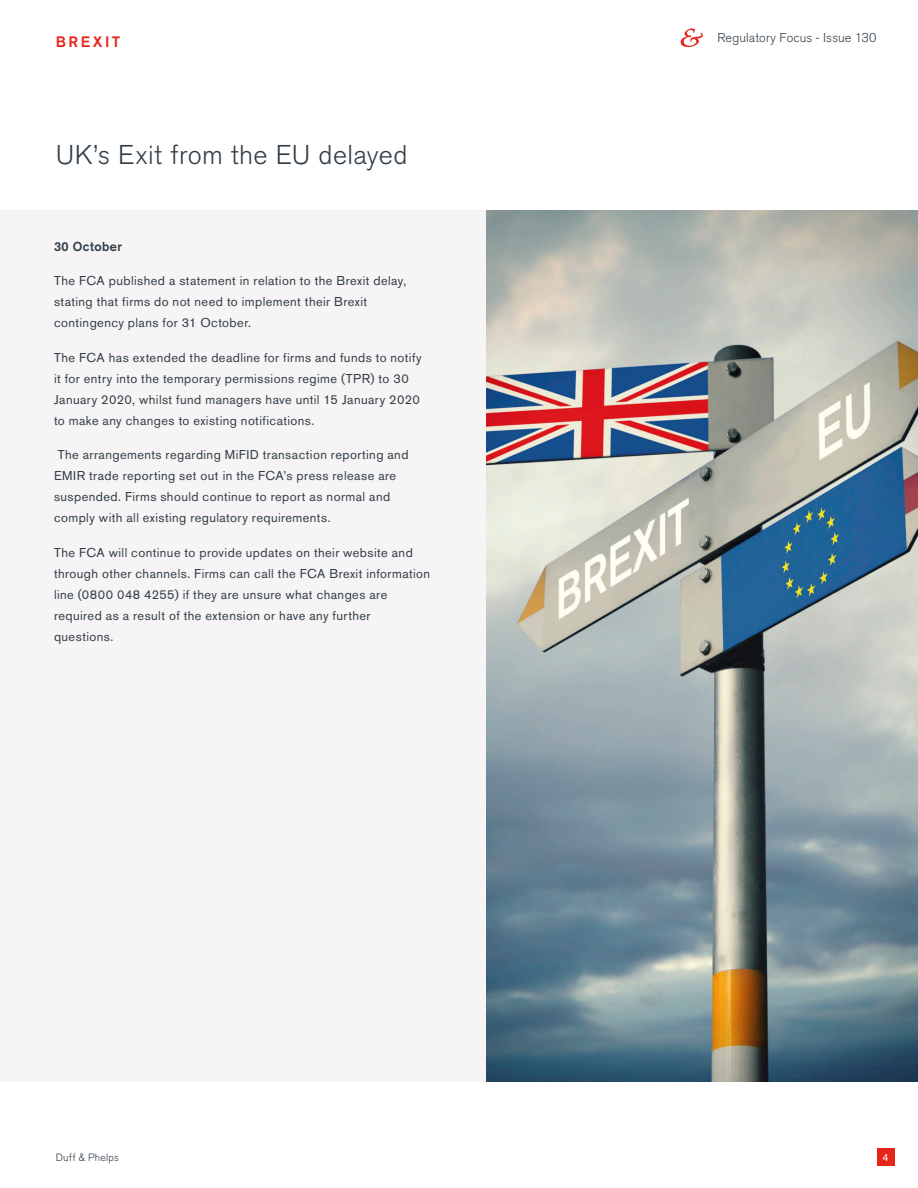
<style>
.page{position:relative;width:918px;height:1188px;background:#fff}
.page>*{position:absolute;margin:0;border:0;box-sizing:border-box;transform-origin:0 0}
.Article_Title{font:300 27px "Akzidenz Grotesk BQ";letter-spacing:.015em;color:#313e48}
.Heading{font:500 15px "Akzidenz Grotesk BQ";letter-spacing:.16em;color:#e72419}
.Body_Text{font:12.75px/21px "Akzidenz Grotesk BQ";letter-spacing:.035em;color:#313e48}
.t1{font:300 12.75px "Akzidenz Grotesk BQ";letter-spacing:.01em;color:#313e48}
.Body_Text-2{font:700 12.75px "Akzidenz Grotesk BE";letter-spacing:.035em;color:#313e48}
.t2{font:300 10.5px "Akzidenz Grotesk BQ";letter-spacing:.02em;color:#313e48}
.t3{font:10.5px "Akzidenz Grotesk BQ";color:#fff}
</style>
<div class="page">
<div style="left:0;top:211px;width:914px;height:871px;background:#f6f4f5"></div>
<div style="left:877px;top:1148px;width:18px;height:18px;background:#e72419"></div>
<svg style="left:681px;top:29px;width:22px;height:18px"></svg>
<img style="left:486px;top:211px;width:432px;height:871px">
<p class="Heading" style="left:56px;top:33px;width:66px">BREXIT</p>
<p class="Article_Title" style="left:56px;top:139px;width:353px">UK’s Exit from the EU delayed</p>
<p class="Body_Text-2" style="left:54px;top:239px;width:69px">30 October</p>
<p class="Body_Text" style="left:54px;top:270px;width:354px">The FCA published a statement in relation to the Brexit delay, stating that firms do not need to implement their Brexit contingency plans for 31 October.</p>
<p class="Body_Text" style="left:54px;top:347px;width:369px">The FCA has extended the deadline for firms and funds to notify it for entry into the temporary permissions regime (TPR) to 30<br>January 2020, whilst fund managers have until 15 January 2020 to make any changes to existing notifications.</p>
<p class="Body_Text" style="left:54px;top:444px;width:356px">The arrangements regarding MiFID transaction reporting and EMIR trade reporting set out in the FCA’s press release are suspended. Firms should continue to report as normal and comply with all existing regulatory requirements.</p>
<p class="Body_Text" style="left:54px;top:542px;width:378px">The FCA will continue to provide updates on their website and through other channels. Firms can call the FCA Brexit information line (0800 048 4255) if they are unsure what changes are required as a result of the extension or have any further questions.</p>
<p class="t1" style="left:717px;top:31px;width:161px">Regulatory Focus - Issue 130</p>
<p class="t2" style="left:56px;top:1152px;width:65px">Duff &amp; Phelps</p>
<p class="t3" style="left:883px;top:1151px;width:8px">4</p>
</div>
